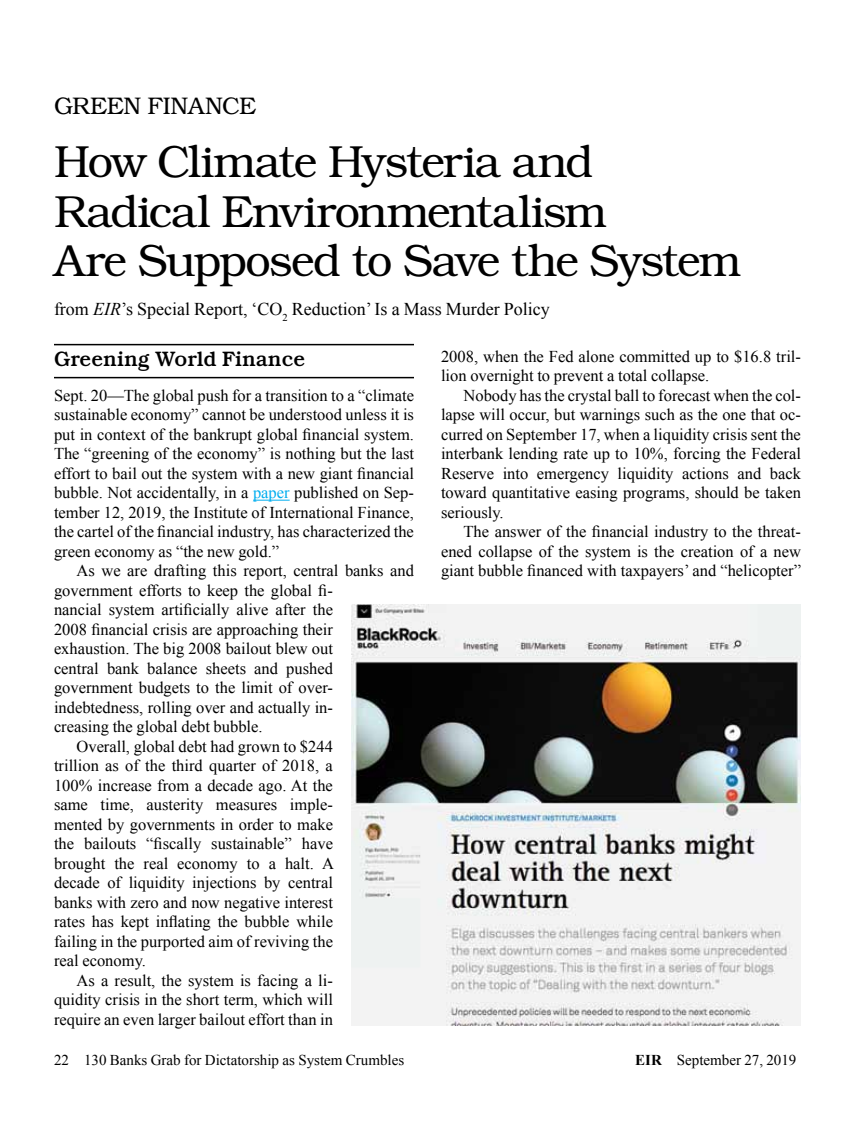
<style>
.page{position:relative;width:864px;height:1134px;background:#fff}
.page>*{position:absolute;margin:0;border:0;box-sizing:border-box;transform-origin:0 0}
.t1{font:300 45px/49.5px "Bookman";letter-spacing:-.035em;color:#000}
.t2{font:300 24px "Bookman";letter-spacing:-.015em;color:#000}
.t3{font:500 21px "Bookman";color:#000}
.t4{font:18px "Times New Roman";color:#000}
.t5{font:16.5px/19.5px "Times New Roman";color:#000;text-align:justify}
.t6{font:15px "Times New Roman";color:#000}
.s1{font-style:italic}
.s2{color:#00aeef}
.s3{font-weight:700}
</style>
<div class="page">
<hr style="left:54px;top:344px;width:360px;height:1px;background:#000">
<hr style="left:54px;top:377px;width:360px;height:1px;background:#000">
<hr style="left:253px;top:500px;width:37px;height:1px;background:#00aeef">
<img style="left:351px;top:604px;width:450px;height:422px">
<h2 class="t2" style="left:54px;top:92px;width:204px">GREEN FINANCE</h2>
<h1 class="t1" style="left:54px;top:137px;width:689px">How Climate Hysteria and<br>Radical Environmentalism<br>Are Supposed to Save the System</h1>
<p class="t4" style="left:54px;top:297px;width:497px">from <span class="s1">EIR</span>’s Special Report, ‘CO<sub>2</sub> Reduction’ Is a Mass Murder Policy</p>
<p class="t3" style="left:54px;top:347px;width:253px">Greening World Finance</p>
<p class="t5" style="left:54px;top:385px;width:362px">Sept. 20—The global push for a transition to a “climate sustainable economy” cannot be understood unless it is put in context of the bankrupt global financial system.<br>The “greening of the economy” is nothing but the last effort to bail out the system with a new giant financial bubble. Not accidentally, in a <span class="s2">paper</span> published on Sep&shy;tember 12, 2019, the Institute of International Finance, the cartel of the financial industry, has characterized the green economy as “the new gold.”</p>
<p class="t5" style="left:77px;top:561px;width:339px">As we are drafting this report, central banks and</p>
<p class="t5" style="left:54px;top:580px;width:280px">government efforts to keep the global fi-</p>
<p class="t5" style="left:54px;top:600px;width:280px">nancial system artificially alive after the</p>
<p class="t5" style="left:54px;top:619px;width:280px">2008 financial crisis are approaching their</p>
<p class="t5" style="left:54px;top:639px;width:280px">exhaustion. The big 2008 bailout blew out</p>
<p class="t5" style="left:54px;top:658px;width:280px">central bank balance sheets and pushed</p>
<p class="t5" style="left:54px;top:678px;width:280px">government budgets to the limit of over-</p>
<p class="t5" style="left:54px;top:697px;width:281px">indebtedness, rolling over and actually in-</p>
<p class="t5" style="left:54px;top:717px;width:210px">creasing the global debt bubble.</p>
<p class="t5" style="left:77px;top:736px;width:258px">Overall, global debt had grown to $244</p>
<p class="t5" style="left:54px;top:756px;width:280px">trillion as of the third quarter of 2018, a</p>
<p class="t5" style="left:54px;top:775px;width:280px">100% increase from a decade ago. At the</p>
<p class="t5" style="left:54px;top:795px;width:280px">same time, austerity measures imple-</p>
<p class="t5" style="left:54px;top:814px;width:281px">mented by governments in order to make</p>
<p class="t5" style="left:54px;top:834px;width:281px">the bailouts “fiscally sustainable” have</p>
<p class="t5" style="left:54px;top:853px;width:281px">brought the real economy to a halt. A</p>
<p class="t5" style="left:54px;top:873px;width:281px">decade of liquidity injections by central</p>
<p class="t5" style="left:54px;top:892px;width:280px">banks with zero and now negative interest</p>
<p class="t5" style="left:54px;top:912px;width:280px">rates has kept inflating the bubble while</p>
<p class="t5" style="left:54px;top:931px;width:280px">failing in the purported aim of reviving the</p>
<p class="t5" style="left:54px;top:951px;width:93px">real economy.</p>
<p class="t5" style="left:77px;top:970px;width:258px">As a result, the system is facing a li-</p>
<p class="t5" style="left:54px;top:990px;width:280px">quidity crisis in the short term, which will</p>
<p class="t5" style="left:54px;top:1009px;width:280px">require an even larger bailout effort than in</p>
<p class="t5" style="left:441px;top:346px;width:361px">2008, when the Fed alone committed up to $16.8 tril&shy;lion overnight to prevent a total collapse.</p>
<p class="t5" style="left:441px;top:385px;width:362px;text-indent:23px">Nobody has the crystal ball to forecast when the col&shy;lapse will occur, but warnings such as the one that oc&shy;curred on September 17, when a liquidity crisis sent the interbank lending rate up to 10%, forcing the Federal Reserve into emergency liquidity actions and back toward quantitative easing programs, should be taken seriously.</p>
<p class="t5" style="left:441px;top:522px;width:362px;text-indent:22px">The answer of the financial industry to the threat&shy;ened collapse of the system is the creation of a new giant bubble financed with taxpayers’ and “helicopter”</p>
<p class="t6" style="left:54px;top:1050px;width:352px">22 130 Banks Grab for Dictatorship as System Crumbles</p>
<p class="t6" style="left:635px;top:1050px;width:163px"><span class="s3">EIR</span> September 27, 2019</p>
</div>
